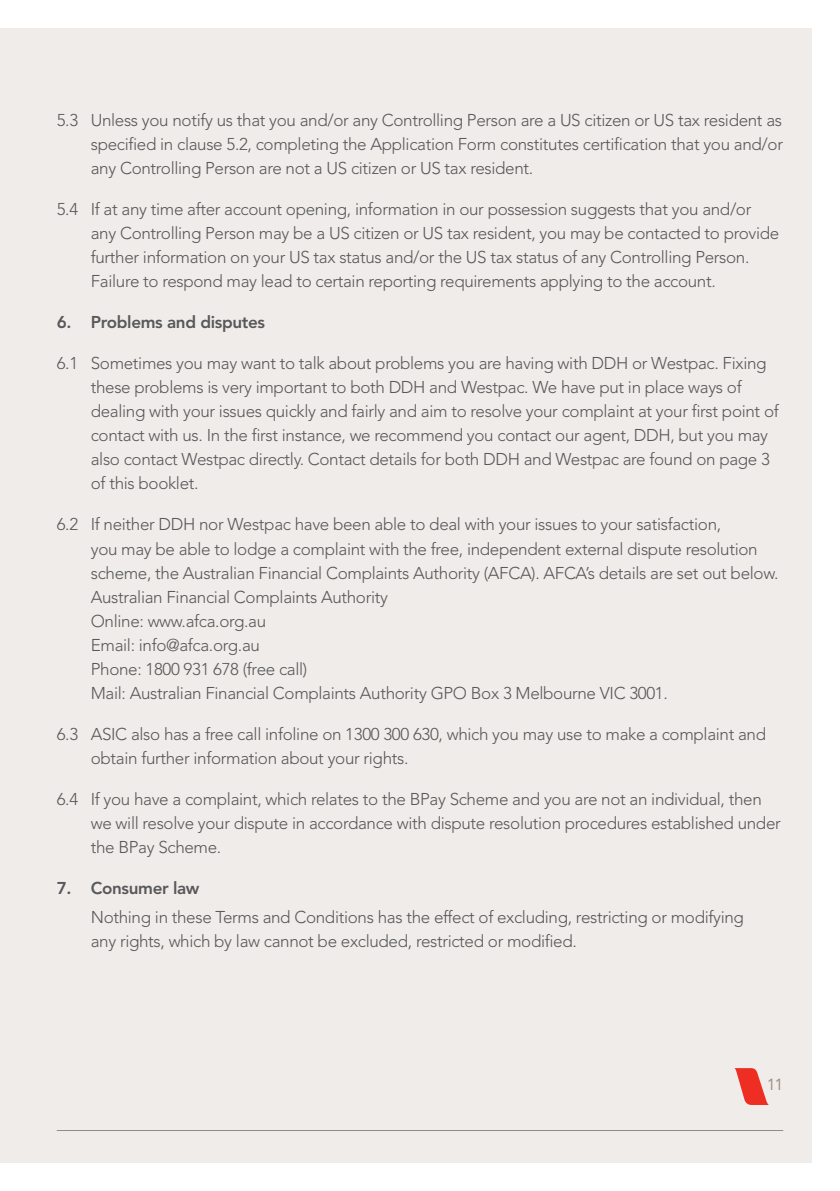
<style>
.page{position:relative;width:840px;height:1191px;background:#fff}
.page>*{position:absolute;margin:0;border:0;box-sizing:border-box;transform-origin:0 0}
.t1{font:300 17px/24px "Avenir LT Std";letter-spacing:-.02em;color:#57585a}
.t2{font:800 17px "Avenir LT Std";letter-spacing:-.02em;color:#57585a}
.t3{font:16px "Avenir LT Std";color:#998b7d}
</style>
<div class="page">
<div style="left:0;top:28px;width:811px;height:1134px;background:#f0ece9"></div>
<hr style="left:57px;top:1130px;width:725px;height:1px;background:#998b7d">
<svg style="left:734px;top:1068px;width:34px;height:37px"></svg>
<p class="t1" style="left:91px;top:108px;width:693px;text-align:justify;text-indent:-34px">5.3 Unless you notify us that you and/or any Controlling Person are a US citizen or US tax resident as specified in clause 5.2, completing the Application Form constitutes certification that you and/or any Controlling Person are not a US citizen or US tax resident.</p>
<p class="t1" style="left:91px;top:197px;width:689px;text-indent:-34px">5.4 If at any time after account opening, information in our possession suggests that you and/or any Controlling Person may be a US citizen or US tax resident, you may be contacted to provide further information on your US tax status and/or the US tax status of any Controlling Person.<br>Failure to respond may lead to certain reporting requirements applying to the account.</p>
<p class="t2" style="left:57px;top:312px;width:210px">6. Problems and disputes</p>
<p class="t1" style="left:91px;top:351px;width:689px;text-indent:-34px">6.1 Sometimes you may want to talk about problems you are having with DDH or Westpac. Fixing these problems is very important to both DDH and Westpac. We have put in place ways of dealing with your issues quickly and fairly and aim to resolve your complaint at your first point of contact with us. In the first instance, we recommend you contact our agent, DDH, but you may also contact Westpac directly. Contact details for both DDH and Westpac are found on page 3 of this booklet.</p>
<p class="t1" style="left:91px;top:512px;width:688px;text-indent:-34px">6.2 If neither DDH nor Westpac have been able to deal with your issues to your satisfaction,<br>you may be able to lodge a complaint with the free, independent external dispute resolution scheme, the Australian Financial Complaints Authority (AFCA). AFCA’s details are set out below.<br>Australian Financial Complaints Authority<br>Online: www.afca.org.au<br>Email: info@afca.org.au<br>Phone: 1800 931 678 (free call)<br>Mail: Australian Financial Complaints Authority GPO Box 3 Melbourne VIC 3001.</p>
<p class="t1" style="left:91px;top:722px;width:676px;text-indent:-34px">6.3 ASIC also has a free call infoline on 1300 300 630, which you may use to make a complaint and obtain further information about your rights.</p>
<p class="t1" style="left:91px;top:787px;width:691px;text-indent:-34px">6.4 If you have a complaint, which relates to the BPay Scheme and you are not an individual, then we will resolve your dispute in accordance with dispute resolution procedures established under the BPay Scheme.</p>
<p class="t2" style="left:57px;top:877px;width:144px">7. Consumer law</p>
<p class="t1" style="left:91px;top:905px;width:654px">Nothing in these Terms and Conditions has the effect of excluding, restricting or modifying any rights, which by law cannot be excluded, restricted or modified.</p>
<p class="t3" style="left:766px;top:1075px;width:18px">11</p>
</div>
